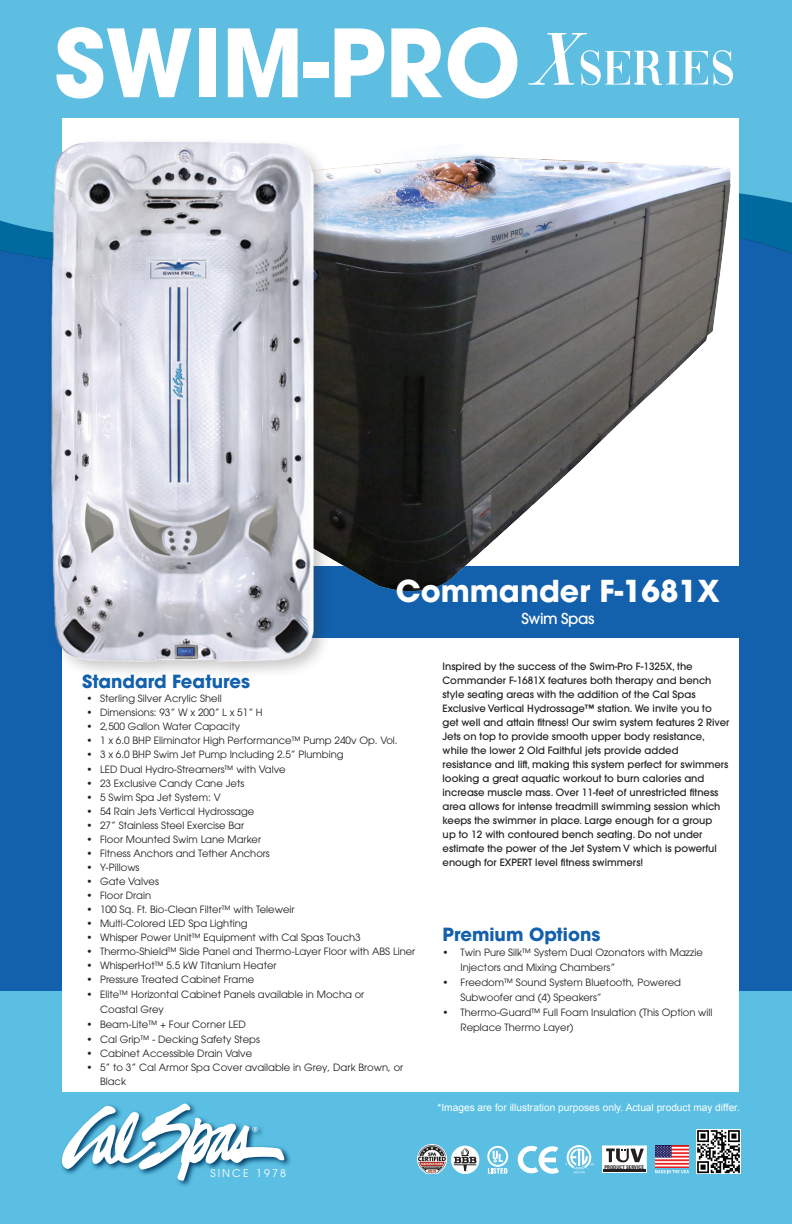
<style>
.page{position:relative;width:792px;height:1224px;background:#1360ac}
.page>*{position:absolute;margin:0;border:0;box-sizing:border-box;transform-origin:0 0}
.t1{font:700 93px "ITC Avant Garde Pro";color:#fff;scale:.96 1}
.t2{font:700 30px "ITC Avant Garde Pro";color:#fff}
.t3{font:700 18px "ITC Avant Garde Pro";color:#1360ac}
.t4{font:500 15px "ITC Avant Garde Pro";letter-spacing:-.03em;color:#fff}
.t5{font:10.6px "ITC Avant Garde Pro";letter-spacing:.2em;color:#fff}
.t6{font:10.1px "Arial";color:#fff}
.t7{font:10px/15px "ITC Avant Garde Pro";color:#231f20}
.t8{font:500 10px/14px "ITC Avant Garde Pro";color:#231f20}
.t9{font:700 condensed 5.2px "Univers";color:#231f20}
</style>
<div class="page">
<img style="left:0;top:0;width:792px;height:341px">
<div style="left:0;top:992px;width:792px;height:232px;background:#5abfe3"></div>
<svg style="left:604px;top:1148px;width:40px;height:22px"></svg>
<div style="left:602px;top:1146px;width:44px;height:27px;border:1px solid #fff"></div>
<svg style="left:606px;top:1148px;width:38px;height:14px"></svg>
<hr style="left:604px;top:1164px;width:40px;height:1px;background:#fff">
<hr style="left:603px;top:1170px;width:43px;height:2px;background:#231f20">
<img style="left:418px;top:1145px;width:29px;height:29px">
<svg style="left:487px;top:1146px;width:21px;height:28px"></svg>
<svg style="left:518px;top:1146px;width:41px;height:28px"></svg>
<svg style="left:566px;top:1145px;width:28px;height:28px"></svg>
<svg style="left:452px;top:1146px;width:27px;height:28px"></svg>
<div style="left:451px;top:1146px;width:28px;height:28px;border:1px solid #fff;border-radius:50%"></div>
<svg style="left:454px;top:1148px;width:23px;height:24px"></svg>
<img style="left:696px;top:1130px;width:44px;height:44px">
<img style="left:655px;top:1145px;width:34px;height:23px">
<svg style="left:655px;top:1170px;width:34px;height:3px"></svg>
<svg style="left:62px;top:1103px;width:223px;height:79px"></svg>
<div style="left:62px;top:118px;width:676px;height:974px;background:#fff"></div>
<div style="left:180px;top:566px;width:559px;height:72px;background:#1360ac"></div>
<img style="left:60px;top:109px;width:677px;height:483px">
<img style="left:528px;top:34px;width:205px;height:52px">
<img style="left:36px;top:138px;width:299px;height:534px">
<p class="t1" style="left:54px;top:1px;width:487px">SWIM-PRO</p>
<p class="t2" style="left:396px;top:571px;width:326px">Commander F-1681X</p>
<p class="t4" style="left:522px;top:609px;width:74px">Swim Spas</p>
<p class="t3" style="left:82px;top:670px;width:170px">Standard Features</p>
<p class="t7" style="left:87px;top:691px;width:137px">• Sterling Silver Acrylic Shell</p>
<p class="t7" style="left:87px;top:705px;width:178px">• Dimensions: 93” W x 200” L x 51” H</p>
<p class="t7" style="left:87px;top:719px;width:155px">• 2,500 Gallon Water Capacity</p>
<p class="t7" style="left:87px;top:733px;width:313px">• 1 x 6.0 BHP Eliminator High Performance™ Pump 240v Op. Vol.</p>
<p class="t7" style="left:87px;top:747px;width:259px">• 3 x 6.0 BHP Swim Jet Pump Including 2.5” Plumbing</p>
<p class="t7" style="left:87px;top:762px;width:201px">• LED Dual Hydro-Streamers™ with Valve</p>
<p class="t7" style="left:87px;top:776px;width:159px">• 23 Exclusive Candy Cane Jets</p>
<p class="t7" style="left:87px;top:790px;width:136px">• 5 Swim Spa Jet System: V</p>
<p class="t7" style="left:87px;top:804px;width:169px">• 54 Rain Jets Vertical Hydrossage</p>
<p class="t7" style="left:87px;top:818px;width:159px">• 27” Stainless Steel Exercise Bar</p>
<p class="t7" style="left:87px;top:832px;width:176px">• Floor Mounted Swim Lane Marker</p>
<p class="t7" style="left:87px;top:846px;width:185px">• Fitness Anchors and Tether Anchors</p>
<p class="t7" style="left:87px;top:860px;width:54px">• Y-Pillows</p>
<p class="t7" style="left:87px;top:874px;width:74px">• Gate Valves</p>
<p class="t7" style="left:87px;top:888px;width:66px">• Floor Drain</p>
<p class="t7" style="left:87px;top:902px;width:209px">• 100 Sq. Ft. Bio-Clean Filter™ with Teleweir</p>
<p class="t7" style="left:87px;top:916px;width:163px">• Multi-Colored LED Spa Lighting</p>
<p class="t7" style="left:87px;top:930px;width:276px">• Whisper Power Unit™ Equipment with Cal Spas Touch3</p>
<p class="t7" style="left:87px;top:944px;width:330px">• Thermo-Shield™ Side Panel and Thermo-Layer Floor with ABS Liner</p>
<p class="t7" style="left:87px;top:958px;width:192px">• WhisperHot™ 5.5 kW Titanium Heater</p>
<p class="t7" style="left:87px;top:972px;width:169px">• Pressure Treated Cabinet Frame</p>
<p class="t7" style="left:100px;top:987px;width:266px;text-indent:-14px">• Elite™ Horizontal Cabinet Panels available in Mocha or<br>Coastal Grey</p>
<p class="t7" style="left:87px;top:1017px;width:161px">• Beam-Lite™ + Four Corner LED</p>
<p class="t7" style="left:87px;top:1032px;width:175px">• Cal Grip™ - Decking Safety Steps</p>
<p class="t7" style="left:87px;top:1046px;width:167px">• Cabinet Accessible Drain Valve</p>
<p class="t7" style="left:100px;top:1061px;width:305px;line-height:14px;text-indent:-14px">• 5” to 3” Cal Armor Spa Cover available in Grey, Dark Brown, or<br>Black</p>
<p class="t5" style="left:210px;top:1167px;width:77px">SINCE 1978</p>
<p class="t8" style="left:443px;top:659px;width:288px">Inspired by the success of the Swim-Pro F-1325X, the Commander F-1681X features both therapy and bench style seating areas with the addition of the Cal Spas Exclusive Vertical Hydrossage™ station. We invite you to get well and attain fitness! Our swim system features 2 River Jets on top to provide smooth upper body resistance, while the lower 2 Old Faithful jets provide added resistance and lift, making this system perfect for swimmers looking a great aquatic workout to burn calories and increase muscle mass. Over 11-feet of unrestricted fitness area allows for intense treadmill swimming session which keeps the swimmer in place. Large enough for a group<br>up to 12 with contoured bench seating. Do not under estimate the power of the Jet System V which is powerful enough for EXPERT level fitness swimmers!</p>
<p class="t3" style="left:443px;top:923px;width:159px">Premium Options</p>
<p class="t7" style="left:461px;top:945px;width:244px;text-indent:-18px">• Twin Pure Silk™ System Dual Ozonators with Mazzie<br>Injectors and Mixing Chambers”</p>
<p class="t7" style="left:461px;top:975px;width:222px;text-indent:-18px">• Freedom™ Sound System Bluetooth, Powered<br>Subwoofer and (4) Speakers”</p>
<p class="t7" style="left:461px;top:1005px;width:253px;text-indent:-18px">• Thermo-Guard™ Full Foam Insulation (This Option will<br>Replace Thermo Layer)</p>
<p class="t6" style="left:438px;top:1101px;width:304px">*Images are for illustration purposes only. Actual product may differ.</p>
<p class="t9" style="left:604px;top:1164px;width:41px">PRODUCT SERVICE</p>
</div>
